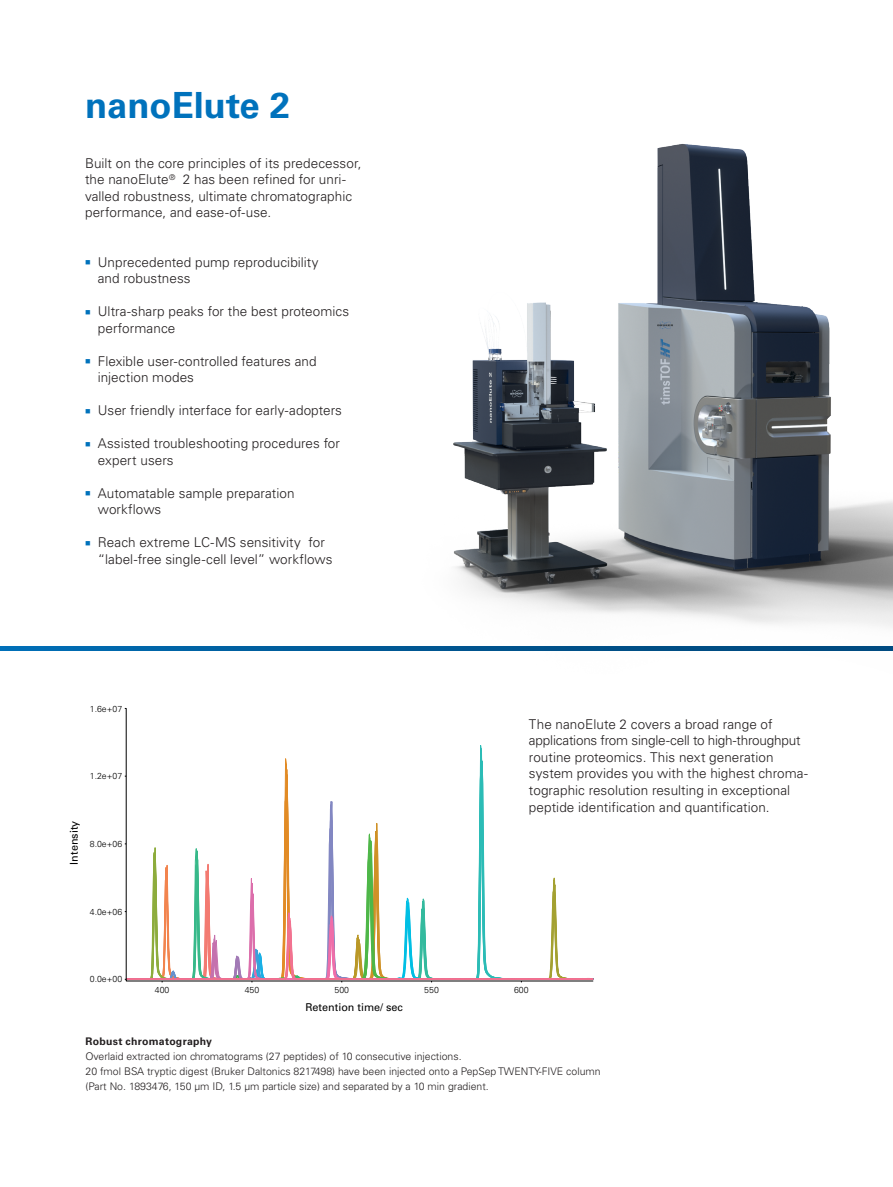
<style>
.page{position:relative;width:893px;height:1187px;background:#fff}
.page>*{position:absolute;margin:0;border:0;box-sizing:border-box;transform-origin:0 0}
.Sub-headline{font:700 36px "Univers LT Std";color:#0072bc}
.Body_content{font:300 13.5px/16.5px "Univers LT Std";letter-spacing:.005em;color:#231f20}
.t1{font:10.8px "Univers LT Std";color:#000001}
.Body_content-2{font:300 10.5px/15px "Univers LT Std";color:#231f20}
.t2{font:300 8.7px "Univers LT Std";color:#000001}
.s1{color:#0072bc}
.s2{font-weight:700}
</style>
<div class="page">
<img style="left:353px;top:144px;width:540px;height:507px">
<svg style="left:0;top:646px;width:893px;height:4px"></svg>
<svg style="left:126px;top:708px;width:468px;height:273px"></svg>
<svg style="left:125px;top:889px;width:468px;height:93px"></svg>
<p class="Sub-headline" style="left:85px;top:84px;width:206px">nanoElute 2</p>
<p class="Body_content" style="left:85px;top:155px;width:278px">Built on the core principles of its predecessor, the nanoElute<sup>®</sup> 2 has been refined for unri&shy;valled robustness, ultimate chromatographic performance, and ease-of-use.</p>
<p class="Body_content" style="left:98px;top:254px;width:222px;text-indent:-13px"><span class="s1">■</span> Unprecedented pump reproducibility and robustness</p>
<p class="Body_content" style="left:98px;top:303px;width:253px;text-indent:-13px"><span class="s1">■</span> Ultra-sharp peaks for the best proteomics performance</p>
<p class="Body_content" style="left:98px;top:353px;width:220px;text-indent:-13px"><span class="s1">■</span> Flexible user-controlled features and injection modes</p>
<p class="Body_content" style="left:85px;top:402px;width:258px"><span class="s1">■</span> User friendly interface for early-adopters</p>
<p class="Body_content" style="left:98px;top:435px;width:244px;text-indent:-13px"><span class="s1">■</span> Assisted troubleshooting procedures for expert users</p>
<p class="Body_content" style="left:98px;top:485px;width:198px;text-indent:-13px"><span class="s1">■</span> Automatable sample preparation workflows</p>
<p class="Body_content" style="left:98px;top:534px;width:236px;text-indent:-13px"><span class="s1">■</span> Reach extreme LC-MS sensitivity for “label-free single-cell level” workflows</p>
<p class="t2" style="left:90px;top:703px;width:34px">1.6e+07</p>
<p class="t2" style="left:90px;top:771px;width:34px">1.2e+07</p>
<p class="t1" style="left:68px;top:864px;width:45px;rotate:-90deg">Intensity</p>
<p class="t2" style="left:90px;top:838px;width:34px">8.0e+06</p>
<p class="t2" style="left:90px;top:906px;width:34px">4.0e+06</p>
<p class="t2" style="left:90px;top:974px;width:34px">0.0e+00</p>
<p class="Body_content" style="left:529px;top:716px;width:280px">The nanoElute 2 covers a broad range of applications from single-cell to high-throughput routine proteomics. This next generation system provides you with the highest chroma&shy;tographic resolution resulting in exceptional peptide identification and quantification.</p>
<p class="t2" style="left:155px;top:984px;width:16px">400</p>
<p class="t2" style="left:245px;top:984px;width:16px">450</p>
<p class="t2" style="left:334px;top:984px;width:16px">500</p>
<p class="t2" style="left:424px;top:984px;width:16px">550</p>
<p class="t2" style="left:514px;top:984px;width:16px">600</p>
<p class="t1" style="left:305px;top:1000px;width:99px">Retention time/ sec</p>
<p class="Body_content-2" style="left:86px;top:1033px;width:517px"><span class="s2">Robust chromatography<br></span>Overlaid extracted ion chromatograms (27 peptides) of 10 consecutive injections.<br>20 fmol BSA tryptic digest (Bruker Daltonics 8217498) have been injected onto a PepSep TWENTY-FIVE column (Part No. 1893476, 150 µm ID, 1.5 µm particle size) and separated by a 10 min gradient.</p>
</div>
